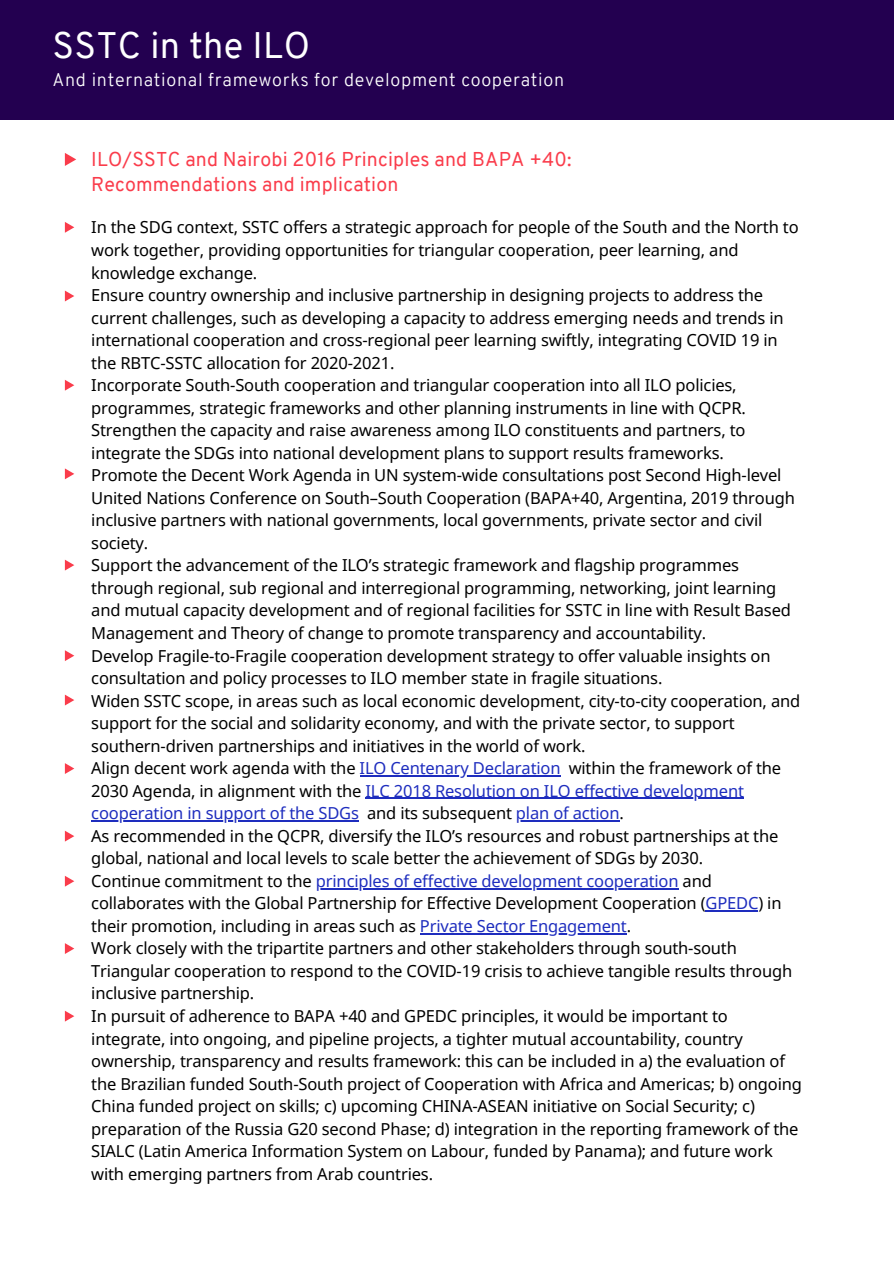
<style>
.page{position:relative;width:894px;height:1264px;background:#fff}
.page>*{position:absolute;margin:0;border:0;box-sizing:border-box;transform-origin:0 0}
.t1{font:36px "Overpass";letter-spacing:.01em;color:#fff}
.t2{font:19.5px/24.8px "Overpass";letter-spacing:.01em;color:#fa3c4b}
.t3{font:300 18px "Overpass";letter-spacing:.04em;color:#fff}
.t4{font:16.5px/22.5px "Noto Sans";letter-spacing:-.01em;color:#000}
.s1{color:#1e2dbe}
</style>
<div class="page">
<div style="left:0;top:0;width:893px;height:119px;background:#230050"></div>
<svg style="left:65px;top:153px;width:11px;height:13px"></svg>
<hr style="left:359px;top:775px;width:201px;height:1px;background:#1e2dbe">
<hr style="left:365px;top:797px;width:378px;height:2px;background:#1e2dbe">
<hr style="left:91px;top:820px;width:268px;height:1px;background:#1e2dbe">
<hr style="left:516px;top:820px;width:103px;height:1px;background:#1e2dbe">
<hr style="left:316px;top:888px;width:362px;height:1px;background:#1e2dbe">
<hr style="left:705px;top:910px;width:53px;height:1px;background:#1e2dbe">
<hr style="left:420px;top:933px;width:206px;height:1px;background:#1e2dbe">
<svg style="left:65px;top:222px;width:9px;height:11px"></svg>
<svg style="left:65px;top:290px;width:9px;height:11px"></svg>
<svg style="left:65px;top:380px;width:9px;height:10px"></svg>
<svg style="left:65px;top:559px;width:9px;height:11px"></svg>
<svg style="left:65px;top:468px;width:9px;height:11px"></svg>
<svg style="left:65px;top:650px;width:9px;height:11px"></svg>
<svg style="left:65px;top:694px;width:9px;height:11px"></svg>
<svg style="left:65px;top:763px;width:9px;height:11px"></svg>
<svg style="left:65px;top:831px;width:9px;height:10px"></svg>
<svg style="left:65px;top:876px;width:9px;height:10px"></svg>
<svg style="left:65px;top:943px;width:9px;height:11px"></svg>
<svg style="left:65px;top:1011px;width:9px;height:10px"></svg>
<h1 class="t1" style="left:52px;top:31px;width:259px">SSTC in the ILO</h1>
<p class="t3" style="left:52px;top:73px;width:513px">And international frameworks for development cooperation</p>
<p class="t2" style="left:91px;top:149px;width:481px">ILO/SSTC and Nairobi 2016 Principles and BAPA +40:<br>Recommendations and implication</p>
<p class="t4" style="left:91px;top:216px;width:712px">In the SDG context, SSTC offers a strategic approach for people of the South and the North to work together, providing opportunities for triangular cooperation, peer learning, and knowledge exchange.<br>Ensure country ownership and inclusive partnership in designing projects to address the current challenges, such as developing a capacity to address emerging needs and trends in international cooperation and cross-regional peer learning swiftly, integrating COVID 19 in the RBTC-SSTC allocation for 2020-2021.<br>Incorporate South-South cooperation and triangular cooperation into all ILO policies, programmes, strategic frameworks and other planning instruments in line with QCPR.<br>Strengthen the capacity and raise awareness among ILO constituents and partners, to integrate the SDGs into national development plans to support results frameworks.<br>Promote the Decent Work Agenda in UN system-wide consultations post Second High-level United Nations Conference on South–South Cooperation (BAPA+40, Argentina, 2019 through inclusive partners with national governments, local governments, private sector and civil society.<br>Support the advancement of the ILO’s strategic framework and flagship programmes through regional, sub regional and interregional programming, networking, joint learning and mutual capacity development and of regional facilities for SSTC in line with Result Based Management and Theory of change to promote transparency and accountability.<br>Develop Fragile-to-Fragile cooperation development strategy to offer valuable insights on consultation and policy processes to ILO member state in fragile situations.<br>Widen SSTC scope, in areas such as local economic development, city-to-city cooperation, and support for the social and solidarity economy, and with the private sector, to support southern-driven partnerships and initiatives in the world of work.<br>Align decent work agenda with the <span class="s1">ILO Centenary Declaration</span> within the framework of the 2030 Agenda, in alignment with the <span class="s1">ILC 2018 Resolution on ILO effective development cooperation in support of the SDGs</span> and its subsequent <span class="s1">plan of action</span>.<br>As recommended in the QCPR, diversify the ILO’s resources and robust partnerships at the global, national and local levels to scale better the achievement of SDGs by 2030.<br>Continue commitment to the <span class="s1">principles of effective development cooperation</span> and collaborates with the Global Partnership for Effective Development Cooperation (<span class="s1">GPEDC</span>) in their promotion, including in areas such as <span class="s1">Private Sector Engagement</span>.<br>Work closely with the tripartite partners and other stakeholders through south-south Triangular cooperation to respond to the COVID-19 crisis to achieve tangible results through inclusive partnership.<br>In pursuit of adherence to BAPA +40 and GPEDC principles, it would be important to integrate, into ongoing, and pipeline projects, a tighter mutual accountability, country ownership, transparency and results framework: this can be included in a) the evaluation of the Brazilian funded South-South project of Cooperation with Africa and Americas; b) ongoing China funded project on skills; c) upcoming CHINA-ASEAN initiative on Social Security; c) preparation of the Russia G20 second Phase; d) integration in the reporting framework of the SIALC (Latin America Information System on Labour, funded by Panama); and future work with emerging partners from Arab countries.</p>
</div>
